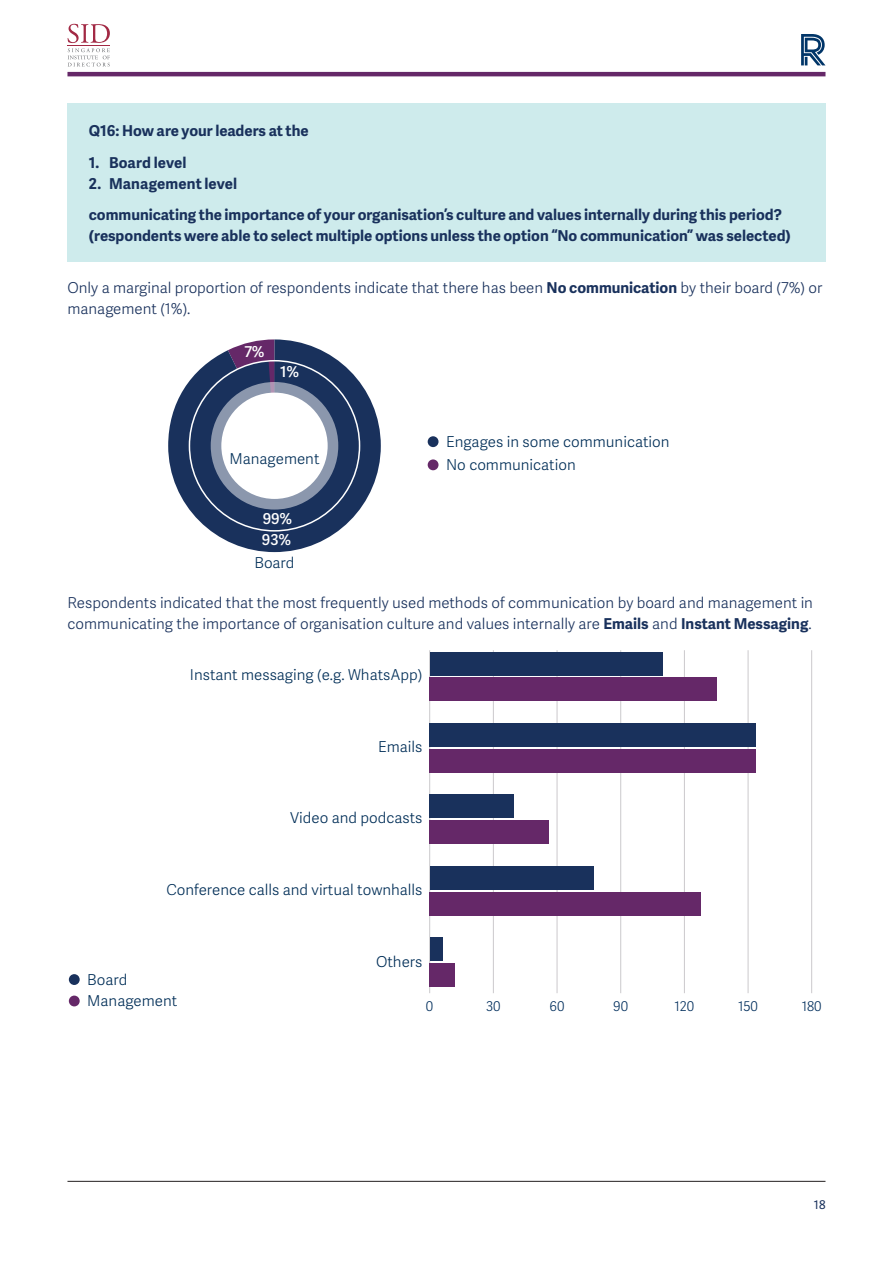
<style>
.page{position:relative;width:893px;height:1263px;background:#fff}
.page>*{position:absolute;margin:0;border:0;box-sizing:border-box;transform-origin:0 0}
.t1{font:15px/21px "Adelle Sans Lt";color:#19315c}
.t2{font:700 15px/31.5px "Adelle Sans";color:#19315c}
.t3{font:15px/23.2px "Adelle Sans Lt";color:#002e57}
.t4{font:15px/21.1px "Adelle Sans Sb";color:#fff}
.t5{font:13.35px "Adelle Sans Lt";color:#002e5c}
.t6{font:12px "Adelle Sans";color:#19315c}
.s1{font-family:"Adelle Sans";font-weight:700}
</style>
<div class="page">
<svg style="left:801px;top:34px;width:24px;height:31px"></svg>
<hr style="left:67px;top:72px;width:758px;height:4px;background:#652868">
<hr style="left:67px;top:1181px;width:758px;height:1px;background:#231f20">
<svg style="left:68px;top:24px;width:42px;height:42px"></svg>
<hr style="left:67px;top:46px;width:43px;height:1px;background:#a22944">
<div style="left:67px;top:104px;width:758px;height:158px;background:#ceebec"></div>
<svg style="left:168px;top:339px;width:213px;height:213px;fill:#19315c"></svg>
<svg style="left:228px;top:339px;width:46px;height:35px"></svg>
<div style="left:189px;top:361px;width:171px;height:170px;background:#19315c;border-radius:84px"></div>
<div style="left:211px;top:382px;width:127px;height:127px;background:#8b97ad;border-radius:50%"></div>
<div style="left:221px;top:393px;width:107px;height:106px;background:#fff;border-radius:50%"></div>
<div style="left:428px;top:436px;width:10px;height:11px;background:#19315c;border-radius:50%"></div>
<div style="left:428px;top:459px;width:10px;height:11px;background:#652868;border-radius:50%"></div>
<div style="left:69px;top:974px;width:11px;height:11px;background:#19315c;border-radius:50%"></div>
<div style="left:69px;top:995px;width:11px;height:11px;background:#652868;border-radius:50%"></div>
<hr style="left:429px;top:650px;width:1px;height:343px;background:#cbc9cc">
<hr style="left:493px;top:650px;width:1px;height:343px;background:#cbc9cc">
<hr style="left:557px;top:650px;width:1px;height:343px;background:#cbc9cc">
<hr style="left:620px;top:650px;width:1px;height:343px;background:#cbc9cc">
<hr style="left:684px;top:650px;width:1px;height:343px;background:#cbc9cc">
<hr style="left:748px;top:650px;width:1px;height:343px;background:#cbc9cc">
<hr style="left:811px;top:650px;width:1px;height:343px;background:#cbc9cc">
<div style="left:430px;top:678px;width:287px;height:23px;background:#652868"></div>
<div style="left:430px;top:652px;width:232px;height:23px;background:#19315c"></div>
<div style="left:430px;top:749px;width:326px;height:23px;background:#652868"></div>
<div style="left:430px;top:723px;width:326px;height:23px;background:#19315c"></div>
<div style="left:430px;top:820px;width:119px;height:24px;background:#652868"></div>
<div style="left:430px;top:795px;width:84px;height:23px;background:#19315c"></div>
<div style="left:430px;top:892px;width:271px;height:23px;background:#652868"></div>
<div style="left:430px;top:866px;width:163px;height:23px;background:#19315c"></div>
<div style="left:430px;top:963px;width:25px;height:23px;background:#652868"></div>
<div style="left:430px;top:937px;width:13px;height:24px;background:#19315c"></div>
<p class="t2" style="left:89px;top:114px;width:221px">Q16: How are your leaders at the</p>
<p class="t2" style="left:89px;top:146px;width:99px">1. Board level</p>
<p class="t2" style="left:89px;top:167px;width:695px">2. Management level<br>communicating the importance of your organisation’s culture and values internally during this period?</p>
<p class="t2" style="left:89px;top:219px;width:704px">(respondents were able to select multiple options unless the option “No communication” was selected)</p>
<p class="t1" style="left:67px;top:277px;width:756px">Only a marginal proportion of respondents indicate that there has been <span class="s1">No communication</span> by their board (7%) or management (1%).</p>
<p class="t4" style="left:244px;top:341px;width:21px">7%</p>
<p class="t4" style="left:280px;top:360px;width:20px">1%</p>
<p class="t3" style="left:229px;top:446px;width:92px">Management</p>
<p class="t4" style="left:262px;top:508px;width:32px">99%<br>93%</p>
<p class="t3" style="left:254px;top:551px;width:42px">Board</p>
<p class="t3" style="left:446px;top:429px;width:225px">Engages in some communication<br>No communication</p>
<p class="t1" style="left:67px;top:592px;width:747px">Respondents indicated that the most frequently used methods of communication by board and management in communicating the importance of organisation culture and values internally are <span class="s1">Emails</span> and <span class="s1">Instant Messaging</span>.</p>
<p class="t3" style="left:190px;top:662px;width:234px">Instant messaging (e.g. WhatsApp)</p>
<p class="t3" style="left:378px;top:734px;width:46px">Emails</p>
<p class="t3" style="left:290px;top:806px;width:134px">Video and podcasts</p>
<p class="t3" style="left:166px;top:878px;width:257px">Conference calls and virtual townhalls</p>
<p class="t3" style="left:87px;top:968px;width:92px;line-height:21.5px">Board<br>Management</p>
<p class="t3" style="left:376px;top:949px;width:48px">Others</p>
<p class="t5" style="left:426px;top:997px;width:9px">0</p>
<p class="t5" style="left:486px;top:997px;width:16px">30</p>
<p class="t5" style="left:549px;top:997px;width:16px">60</p>
<p class="t5" style="left:613px;top:997px;width:16px">90</p>
<p class="t5" style="left:674px;top:997px;width:21px">120</p>
<p class="t5" style="left:738px;top:997px;width:21px">150</p>
<p class="t5" style="left:802px;top:997px;width:21px">180</p>
<p class="t6" style="left:814px;top:1196px;width:13px">18</p>
</div>
